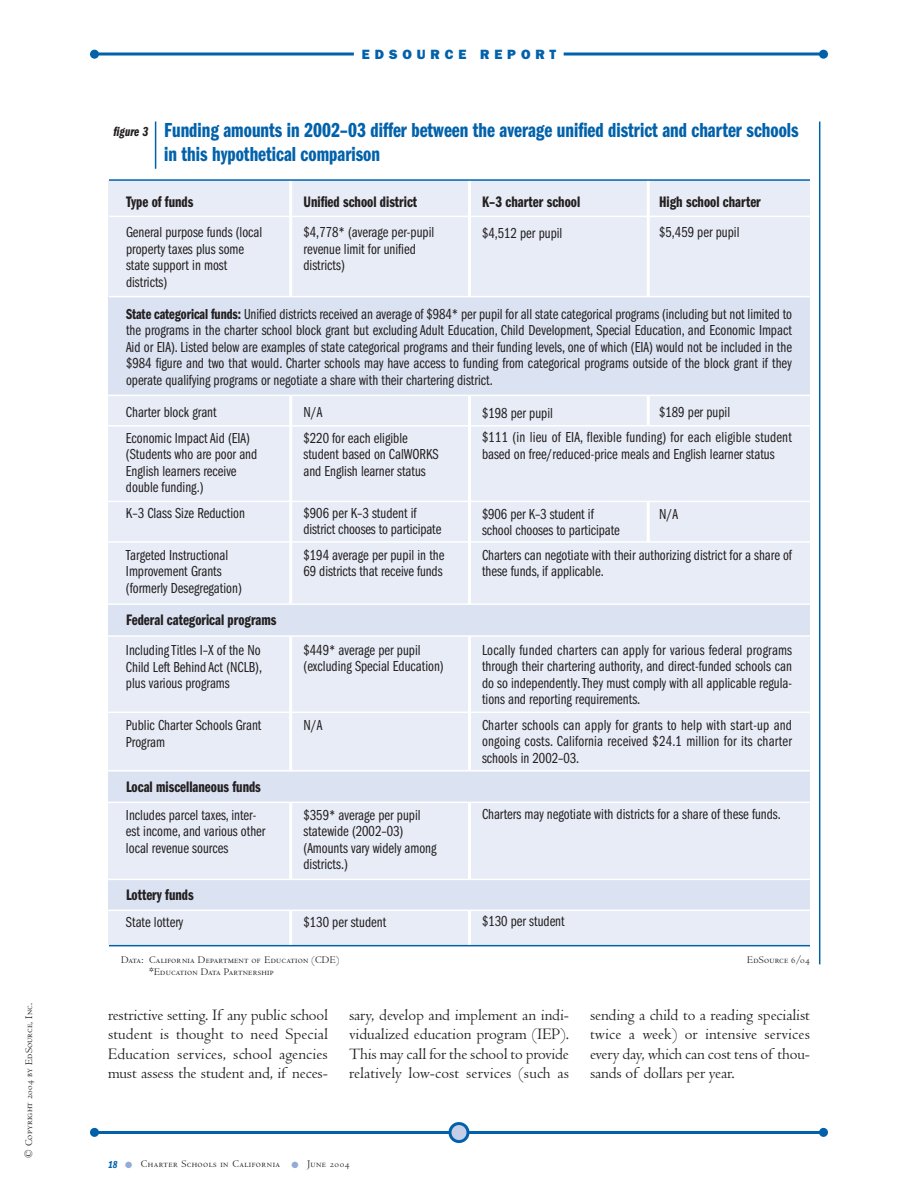
<style>
.page{position:relative;width:918px;height:1188px;background:#fff}
.page>*{position:absolute;margin:0;border:0;box-sizing:border-box;transform-origin:0 0}
.t1{font:21px/24px "Franklin Gothic Demi Cmpr";color:#0161aa}
.t2{font:16.5px/19.5px "Centaur";letter-spacing:-.01em;color:#231f20;text-align:justify}
.t3{font:15.75px "Franklin Gothic Demi Cmpr";color:#231f20}
.t4{font:15px/16.5px "Franklin Gothic Book Cmpr";color:#231f20}
.t5{font:800 13.5px "Franklin Gothic";letter-spacing:.36em;color:#0161aa}
.t6{font:13.5px "Franklin Gothic Demi Cmpr Ital";color:#231f20}
.t7{font:10.5px "Centaur MT SC";letter-spacing:.02em;color:#231f20}
.t8{font:10.5px "Centaur MT SC";letter-spacing:.045em;color:#231f20}
.s1{font-family:"Franklin Gothic Demi Cmpr"}
.s2{font-size:13.5px}
.s3{font-family:"Franklin Gothic Demi Cmpr Ital";color:#0161aa}
.s4{color:#93acd6}
</style>
<div class="page">
<svg style="left:99px;top:52px;width:255px;height:4px"></svg>
<svg style="left:564px;top:52px;width:255px;height:4px"></svg>
<div style="left:90px;top:50px;width:9px;height:9px;background:#0161aa;border-radius:50%"></div>
<div style="left:819px;top:50px;width:9px;height:9px;background:#0161aa;border-radius:50%"></div>
<hr style="left:93px;top:1131px;width:731px;height:3px;background:#0161aa">
<div style="left:90px;top:1128px;width:9px;height:9px;background:#0161aa;border-radius:50%"></div>
<div style="left:819px;top:1128px;width:9px;height:9px;background:#0161aa;border-radius:50%"></div>
<svg style="left:448px;top:1122px;width:22px;height:21px"></svg>
<div style="left:109px;top:180px;width:701px;height:765px;background:#e7ecf6"></div>
<div style="left:108px;top:297px;width:702px;height:98px;background:#dbe2f1"></div>
<div style="left:108px;top:604px;width:702px;height:32px;background:#dbe2f1"></div>
<hr style="left:155px;top:121px;width:1px;height:48px;background:#0161aa">
<div style="left:108px;top:771px;width:702px;height:32px;background:#dbe2f1"></div>
<hr style="left:109px;top:296px;width:701px;height:1px;background:#fff">
<hr style="left:109px;top:216px;width:701px;height:1px;background:#fff">
<hr style="left:108px;top:395px;width:702px;height:1px;background:#fff">
<hr style="left:108px;top:425px;width:702px;height:2px;background:#fff">
<hr style="left:108px;top:501px;width:702px;height:1px;background:#fff">
<hr style="left:108px;top:541px;width:702px;height:2px;background:#fff">
<hr style="left:108px;top:603px;width:702px;height:2px;background:#fff">
<hr style="left:108px;top:635px;width:702px;height:2px;background:#fff">
<hr style="left:108px;top:712px;width:702px;height:1px;background:#fff">
<hr style="left:108px;top:770px;width:702px;height:2px;background:#fff">
<hr style="left:108px;top:802px;width:702px;height:1px;background:#fff">
<div style="left:108px;top:879px;width:702px;height:32px;background:#dbe2f1"></div>
<hr style="left:108px;top:879px;width:702px;height:1px;background:#fff">
<hr style="left:108px;top:910px;width:702px;height:1px;background:#fff">
<hr style="left:289px;top:179px;width:3px;height:118px;background:#fff">
<hr style="left:289px;top:395px;width:3px;height:208px;background:#fff">
<hr style="left:289px;top:637px;width:3px;height:134px;background:#fff">
<hr style="left:289px;top:802px;width:3px;height:77px;background:#fff">
<hr style="left:289px;top:910px;width:3px;height:36px;background:#fff">
<hr style="left:468px;top:180px;width:3px;height:117px;background:#fff">
<hr style="left:468px;top:395px;width:3px;height:209px;background:#fff">
<hr style="left:468px;top:636px;width:3px;height:135px;background:#fff">
<hr style="left:468px;top:803px;width:3px;height:76px;background:#fff">
<hr style="left:468px;top:911px;width:3px;height:35px;background:#fff">
<hr style="left:647px;top:180px;width:3px;height:117px;background:#fff">
<hr style="left:647px;top:395px;width:3px;height:30px;background:#fff">
<hr style="left:647px;top:501px;width:3px;height:41px;background:#fff">
<hr style="left:109px;top:179px;width:701px;height:2px;background:#0161aa">
<hr style="left:109px;top:945px;width:701px;height:1px;background:#0161aa">
<hr style="left:819px;top:122px;width:1px;height:842px;background:#0161aa">
<p class="t7" style="left:25px;top:1158px;width:157px;rotate:-90deg">© Copyright 2004 by EdSource, Inc.</p>
<p class="t5" style="left:362px;top:49px;width:196px">EDSOURCE REPORT</p>
<p class="t6" style="left:114px;top:127px;width:37px">figure 3</p>
<h1 class="t1" style="left:164px;top:120px;width:636px">Funding amounts in 2002–03 differ between the average unified district and charter schools in this hypothetical comparison</h1>
<p class="t3" style="left:126px;top:196px;width:69px">Type of funds</p>
<p class="t3" style="left:304px;top:196px;width:115px">Unified school district</p>
<p class="t3" style="left:482px;top:196px;width:100px">K–3 charter school</p>
<p class="t3" style="left:659px;top:196px;width:103px">High school charter</p>
<p class="t4" style="left:304px;top:225px;width:132px">$4,778* (average per-pupil revenue limit for unified districts)</p>
<p class="t4" style="left:482px;top:226px;width:82px">$4,512 per pupil</p>
<p class="t4" style="left:659px;top:225px;width:82px">$5,459 per pupil</p>
<p class="t4" style="left:126px;top:225px;width:138px">General purpose funds (local property taxes plus some state support in most districts)</p>
<p class="t4" style="left:126px;top:307px;width:668px;text-align:justify"><span class="s1">State categorical funds:</span> Unified districts received an average of $984* per pupil for all state categorical programs (including but not limited to the programs in the charter school block grant but excluding Adult Education, Child Development, Special Education, and Economic Impact Aid or EIA). Listed below are examples of state categorical programs and their funding levels, one of which (EIA) would not be included in the $984 figure and two that would. Charter schools may have access to funding from categorical programs outside of the block grant if they operate qualifying programs or negotiate a share with their chartering district.</p>
<p class="t4" style="left:126px;top:401px;width:126px;line-height:25.5px">Charter block grant<br>Economic Impact Aid (EIA)</p>
<p class="t4" style="left:126px;top:447px;width:133px">(Students who are poor and<br>English learners receive double funding.)</p>
<p class="t4" style="left:126px;top:506px;width:120px">K–3 Class Size Reduction</p>
<p class="t4" style="left:126px;top:548px;width:117px">Targeted Instructional<br>Improvement Grants (formerly Desegregation)</p>
<p class="t3" style="left:126px;top:614px;width:152px">Federal categorical programs</p>
<p class="t4" style="left:126px;top:643px;width:138px;text-align:justify">Including Titles I–X of the No Child Left Behind Act (NCLB), plus various programs</p>
<p class="t4" style="left:126px;top:718px;width:137px">Public Charter Schools Grant<br>Program</p>
<p class="t3" style="left:126px;top:781px;width:136px">Local miscellaneous funds</p>
<p class="t4" style="left:126px;top:808px;width:141px">Includes parcel taxes, inter&shy;est income, and various other local revenue sources</p>
<p class="t3" style="left:126px;top:889px;width:69px">Lottery funds</p>
<p class="t4" style="left:304px;top:401px;width:106px;line-height:25.5px">N/A<br>$220 for each eligible</p>
<p class="t4" style="left:304px;top:447px;width:137px">student based on CalWORKS and English learner status</p>
<p class="t4" style="left:304px;top:506px;width:139px">$906 per K–3 student if district chooses to participate</p>
<p class="t4" style="left:304px;top:548px;width:142px">$194 average per pupil in the<br>69 districts that receive funds</p>
<p class="t4" style="left:304px;top:643px;width:142px">$449* average per pupil (excluding Special Education)</p>
<p class="t4" style="left:304px;top:718px;width:20px">N/A</p>
<p class="t4" style="left:304px;top:808px;width:134px">$359* average per pupil statewide (2002–03) (Amounts vary widely among districts.)</p>
<p class="t4" style="left:659px;top:405px;width:73px">$189 per pupil</p>
<p class="t4" style="left:482px;top:403px;width:311px;line-height:24px">$198 per pupil<br>$111 (in lieu of EIA, flexible funding) for each eligible student</p>
<p class="t4" style="left:482px;top:447px;width:294px">based on free/reduced-price meals and English learner status</p>
<p class="t4" style="left:482px;top:507px;width:139px">$906 per K–3 student if school chooses to participate</p>
<p class="t4" style="left:659px;top:507px;width:20px">N/A</p>
<p class="t4" style="left:482px;top:548px;width:312px">Charters can negotiate with their authorizing district for a share of these funds, if applicable.</p>
<p class="t4" style="left:482px;top:643px;width:312px;text-align:justify">Locally funded charters can apply for various federal programs through their chartering authority, and direct-funded schools can do so independently. They must comply with all applicable regula&shy;tions and reporting requirements.</p>
<p class="t4" style="left:482px;top:718px;width:311px;text-align:justify">Charter schools can apply for grants to help with start-up and ongoing costs. California received $24.1 million for its charter schools in 2002–03.</p>
<p class="t4" style="left:482px;top:807px;width:300px">Charters may negotiate with districts for a share of these funds.</p>
<p class="t4" style="left:126px;top:915px;width:59px">State lottery</p>
<p class="t4" style="left:304px;top:915px;width:84px">$130 per student</p>
<p class="t4" style="left:482px;top:914px;width:84px">$130 per student</p>
<p class="t7" style="left:121px;top:956px;width:220px">Data: California Department of Education (CDE)</p>
<p class="t7" style="left:747px;top:956px;width:64px">EdSource 6/04</p>
<p class="t7" style="left:149px;top:968px;width:126px"><span class="s2">*</span>Education Data Partnership</p>
<p class="t2" style="left:108px;top:1007px;width:222px">restrictive setting. If any public school student is thought to need Special Education services, school agencies must assess the student and, if neces-</p>
<p class="t2" style="left:349px;top:1007px;width:222px">sary, develop and implement an indi&shy;vidualized education program (IEP).<br>This may call for the school to provide relatively low-cost services (such as</p>
<p class="t2" style="left:590px;top:1007px;width:222px">sending a child to a reading specialist twice a week) or intensive services every day, which can cost tens of thou&shy;sands of dollars per year.</p>
<p class="t8" style="left:108px;top:1160px;width:243px"><span class="s3">18</span> <span class="s4">●</span> Charter Schools in California <span class="s4">●</span> June 2004</p>
</div>
